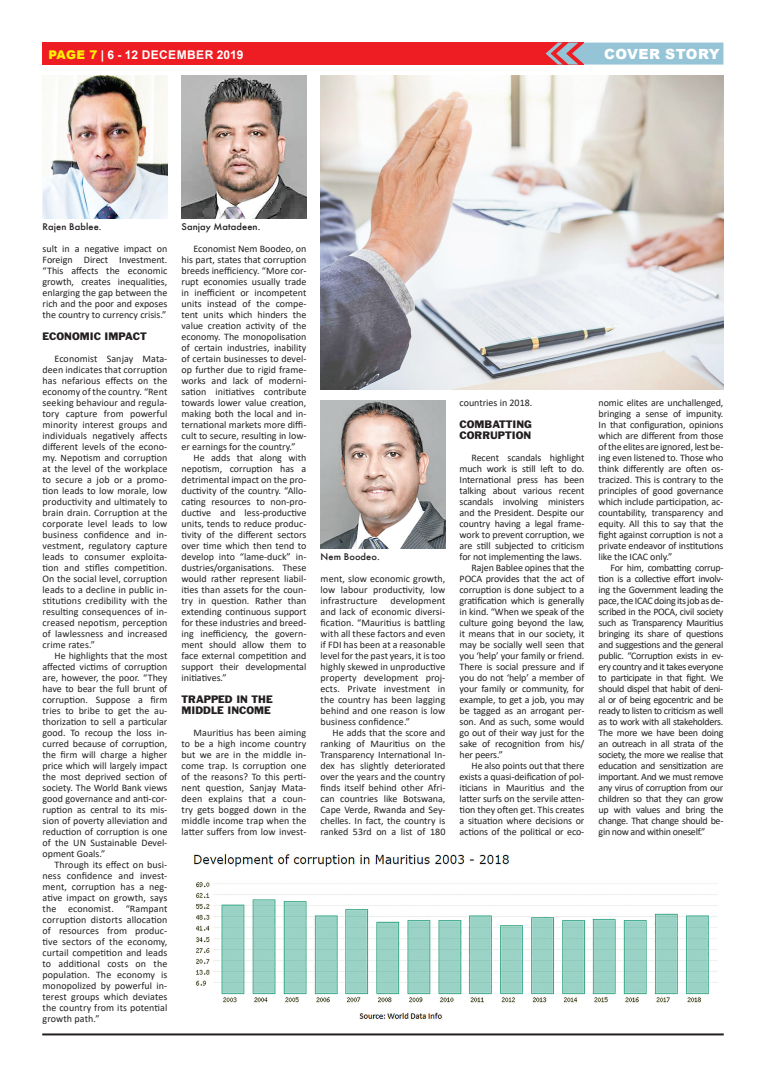
<style>
.page{position:relative;width:766px;height:1078px;background:#fff}
.page>*{position:absolute;margin:0;border:0;box-sizing:border-box;transform-origin:0 0}
.t1{font:900 14px "Arial";letter-spacing:.035em;color:#fff}
.t2{font:700 12px "Arial";letter-spacing:.035em;color:#fff}
.t3{font:10px/11px "Calibri";letter-spacing:-.01em;color:#231f20;text-align:justify}
.t4{font:10px/11px "Franklin Gothic";color:#231f20}
.t5{font:500 10px "Futura T";letter-spacing:.005em;color:#231f20;scale:1.05 1}
.s1{font-weight:900;color:#fff101}
</style>
<div class="page">
<svg style="left:42px;top:1033px;width:681px;height:2px"></svg>
<div style="left:43px;top:43px;width:541px;height:22px;background:#ee1d23"></div>
<svg style="left:545px;top:43px;width:178px;height:22px;background:#a0b3c4"></svg>
<img style="left:320px;top:76px;width:403px;height:313px">
<img style="left:43px;top:76px;width:124px;height:143px">
<img style="left:320px;top:400px;width:125px;height:149px">
<img style="left:181px;top:76px;width:125px;height:143px">
<img style="left:194px;top:854px;width:524px;height:165px">
<p class="t2" style="left:48px;top:46px;width:197px"><span class="s1">PAGE 7</span> | 6 - 12 DECEMBER 2019</p>
<h1 class="t1" style="left:604px;top:44px;width:117px">COVER STORY</h1>
<p class="t5" style="left:43px;top:220px;width:58px">Rajen Bablee.</p>
<p class="t3" style="left:43px;top:242px;width:126px">sult in a negative impact on Foreign Direct Investment. “This affects the economic growth, creates inequalities, enlarging the gap between the rich and the poor and exposes the country to currency crisis.”</p>
<p class="t4" style="left:43px;top:330px;width:106px">ECONOMIC IMPACT</p>
<p class="t3" style="left:43px;top:352px;width:126px;text-indent:12px">Economist Sanjay Mata&shy;deen indicates that corruption has nefarious effects on the economy of the country. “Rent seeking behaviour and regula&shy;tory capture from powerful minority interest groups and individuals negatively affects different levels of the econo&shy;my. Nepotism and corruption at the level of the workplace to secure a job or a promo&shy;tion leads to low morale, low productivity and ultimately to brain drain. Corruption at the corporate level leads to low business confidence and in&shy;vestment, regulatory capture leads to consumer exploita&shy;tion and stifles competition.<br>On the social level, corruption leads to a decline in public in&shy;stitutions credibility with the resulting consequences of in&shy;creased nepotism, perception of lawlessness and increased crime rates.”</p>
<p class="t3" style="left:43px;top:649px;width:126px;text-indent:12px">He highlights that the most affected victims of corruption are, however, the poor. “They have to bear the full brunt of corruption. Suppose a firm tries to bribe to get the au&shy;thorization to sell a particular good. To recoup the loss in&shy;curred because of corruption, the firm will charge a higher price which will largely impact the most deprived section of society. The World Bank views good governance and anti-cor&shy;ruption as central to its mis&shy;sion of poverty alleviation and reduction of corruption is one of the UN Sustainable Devel&shy;opment Goals.”</p>
<p class="t3" style="left:43px;top:858px;width:126px;text-indent:12px">Through its effect on busi&shy;ness confidence and invest&shy;ment, corruption has a neg&shy;ative impact on growth, says the economist. “Rampant corruption distorts allocation of resources from produc&shy;tive sectors of the economy, curtail competition and leads to additional costs on the population. The economy is monopolized by powerful in&shy;terest groups which deviates the country from its potential growth path.”</p>
<p class="t5" style="left:181px;top:220px;width:76px">Sanjay Matadeen.</p>
<p class="t3" style="left:181px;top:242px;width:126px;text-indent:12px">Economist Nem Boodeo, on his part, states that corruption breeds inefficiency. “More cor&shy;rupt economies usually trade in inefficient or incompetent units instead of the compe&shy;tent units which hinders the value creation activity of the economy. The monopolisation of certain industries, inability of certain businesses to devel&shy;op further due to rigid frame&shy;works and lack of moderni&shy;sation initiatives contribute towards lower value creation, making both the local and in&shy;ternational markets more diffi&shy;cult to secure, resulting in low&shy;er earnings for the country.”</p>
<p class="t3" style="left:181px;top:451px;width:126px;text-indent:12px">He adds that along with nepotism, corruption has a detrimental impact on the pro&shy;ductivity of the country. “Allo&shy;cating resources to non-pro&shy;ductive and less-productive units, tends to reduce produc&shy;tivity of the different sectors over time which then tend to develop into “lame-duck” in&shy;dustries/organisations. These would rather represent liabil&shy;ities than assets for the coun&shy;try in question. Rather than extending continuous support for these industries and breed&shy;ing inefficiency, the govern&shy;ment should allow them to face external competition and support their developmental initiatives.”</p>
<p class="t4" style="left:181px;top:693px;width:93px">TRAPPED IN THE<br>MIDDLE INCOME</p>
<p class="t3" style="left:181px;top:726px;width:126px;text-indent:12px">Mauritius has been aiming to be a high income country but we are in the middle in&shy;come trap. Is corruption one of the reasons? To this perti&shy;nent question, Sanjay Mata&shy;deen explains that a coun&shy;try gets bogged down in the middle income trap when the latter suffers from low invest-</p>
<p class="t5" style="left:320px;top:550px;width:58px">Nem Boodeo.</p>
<p class="t3" style="left:320px;top:572px;width:126px">ment, slow economic growth, low labour productivity, low infrastructure</p>
<p class="t3" style="left:320px;top:594px;width:126px;text-indent:70px">development and lack of economic diversi&shy;fication. “Mauritius is battling with all these factors and even if FDI has been at a reasonable level for the past years, it is too highly skewed in unproductive property development proj&shy;ects. Private investment in the country has been lagging behind and one reason is low business confidence.”</p>
<p class="t3" style="left:320px;top:726px;width:126px;text-indent:12px">He adds that the score and ranking of Mauritius on the Transparency International In&shy;dex has slightly deteriorated over the years and the country finds itself behind other Afri&shy;can countries like Botswana, Cape Verde, Rwanda and Sey&shy;chelles. In fact, the country is ranked 53rd on a list of 180</p>
<p class="t3" style="left:459px;top:396px;width:74px">countries in 2018.</p>
<p class="t4" style="left:459px;top:418px;width:74px">COMBATTING<br>CORRUPTION</p>
<p class="t3" style="left:471px;top:451px;width:114px">Recent scandals highlight</p>
<p class="t3" style="left:459px;top:462px;width:126px">much work is still left to do.</p>
<p class="t3" style="left:459px;top:473px;width:126px">International press has been</p>
<p class="t3" style="left:459px;top:484px;width:126px">talking about various recent</p>
<p class="t3" style="left:459px;top:495px;width:126px">scandals involving ministers</p>
<p class="t3" style="left:459px;top:506px;width:126px">and the President. Despite our</p>
<p class="t3" style="left:459px;top:517px;width:126px">country having a legal frame-</p>
<p class="t3" style="left:459px;top:528px;width:126px">work to prevent corruption, we</p>
<p class="t3" style="left:459px;top:539px;width:126px">are still subjected to criticism</p>
<p class="t3" style="left:459px;top:550px;width:124px">for not implementing the laws.</p>
<p class="t3" style="left:471px;top:561px;width:114px">Rajen Bablee opines that the</p>
<p class="t3" style="left:459px;top:572px;width:126px">POCA provides that the act of</p>
<p class="t3" style="left:459px;top:583px;width:126px">corruption is done subject to a</p>
<p class="t3" style="left:459px;top:594px;width:126px">gratification which is generally</p>
<p class="t3" style="left:459px;top:605px;width:126px">in kind. “When we speak of the</p>
<p class="t3" style="left:459px;top:616px;width:126px">culture going beyond the law,</p>
<p class="t3" style="left:459px;top:627px;width:126px">it means that in our society, it</p>
<p class="t3" style="left:459px;top:638px;width:126px">may be socially well seen that</p>
<p class="t3" style="left:459px;top:649px;width:126px">you ‘help’ your family or friend.</p>
<p class="t3" style="left:459px;top:660px;width:126px">There is social pressure and if</p>
<p class="t3" style="left:459px;top:671px;width:126px">you do not ‘help’ a member of</p>
<p class="t3" style="left:459px;top:682px;width:126px">your family or community, for</p>
<p class="t3" style="left:459px;top:693px;width:126px">example, to get a job, you may</p>
<p class="t3" style="left:459px;top:704px;width:126px">be tagged as an arrogant per-</p>
<p class="t3" style="left:459px;top:715px;width:126px">son. And as such, some would</p>
<p class="t3" style="left:459px;top:726px;width:126px">go out of their way just for the</p>
<p class="t3" style="left:459px;top:737px;width:126px">sake of recognition from his/</p>
<p class="t3" style="left:459px;top:748px;width:45px">her peers.”</p>
<p class="t3" style="left:471px;top:759px;width:114px">He also points out that there</p>
<p class="t3" style="left:459px;top:770px;width:126px">exists a quasi-deification of pol-</p>
<p class="t3" style="left:459px;top:781px;width:126px">iticians in Mauritius and the</p>
<p class="t3" style="left:459px;top:792px;width:126px">latter surfs on the servile atten-</p>
<p class="t3" style="left:459px;top:803px;width:126px">tion they often get. This creates</p>
<p class="t3" style="left:459px;top:814px;width:126px">a situation where decisions or</p>
<p class="t3" style="left:459px;top:825px;width:126px">actions of the political or eco-</p>
<p class="t3" style="left:598px;top:396px;width:126px">nomic elites are unchallenged, bringing a sense of impunity.<br>In that configuration, opinions which are different from those of the elites are ignored, lest be&shy;ing even listened to. Those who think differently are often os&shy;tracized. This is contrary to the principles of good governance which include participation, ac&shy;countability, transparency and equity. All this to say that the fight against corruption is not a private endeavor of institutions like the ICAC only.”</p>
<p class="t3" style="left:598px;top:561px;width:126px;text-indent:12px">For him, combatting corrup&shy;tion is a collective effort involv&shy;ing the Government leading the pace, the ICAC doing its job as de&shy;scribed in the POCA, civil society such as Transparency Mauritius bringing its share of questions and suggestions and the general public. “Corruption exists in ev&shy;ery country and it takes everyone to participate in that fight. We should dispel that habit of deni&shy;al or of being egocentric and be ready to listen to criticism as well as to work with all stakeholders.<br>The more we have been doing an outreach in all strata of the society, the more we realise that education and sensitization are important. And we must remove any virus of corruption from our children so that they can grow up with values and bring the change. That change should be&shy;gin now and within oneself.”</p>
</div>
